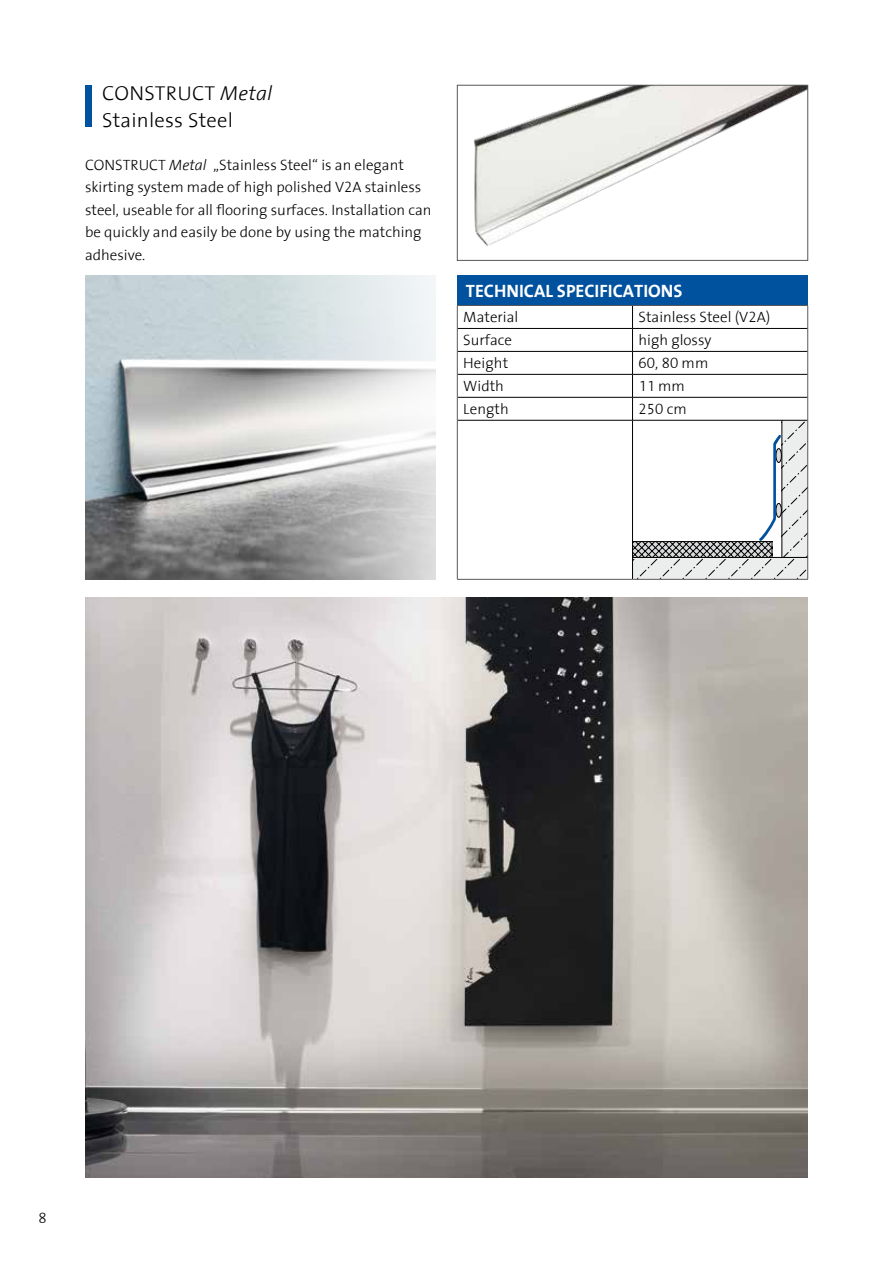
<style>
.page{position:relative;width:893px;height:1263px;background:#fff}
.page>*{position:absolute;margin:0;border:0;box-sizing:border-box;transform-origin:0 0}
.t1{font:300 20.25px/27px "Dural The Sans";letter-spacing:.01em;color:#000}
.t2{font:700 18px "Dural The Sans";color:#fff}
.t3{font:300 15px/22.5px "Dural The Sans";color:#000}
.s1{font-style:italic}
</style>
<div class="page">
<img style="left:85px;top:275px;width:351px;height:304px">
<div style="left:85px;top:85px;width:6px;height:41px;background:#00519e"></div>
<div style="left:457px;top:275px;width:351px;height:30px;background:#00519e"></div>
<hr style="left:457px;top:328px;width:175px;height:1px;background:#000">
<hr style="left:457px;top:351px;width:175px;height:1px;background:#000">
<hr style="left:457px;top:374px;width:175px;height:1px;background:#000">
<hr style="left:457px;top:397px;width:175px;height:1px;background:#000">
<hr style="left:457px;top:420px;width:175px;height:1px;background:#000">
<hr style="left:457px;top:305px;width:175px;height:1px;background:#58585a">
<svg style="left:457px;top:306px;width:1px;height:114px"></svg>
<svg style="left:632px;top:305px;width:176px;height:274px"></svg>
<hr style="left:457px;top:420px;width:1px;height:159px;background:#58585a">
<hr style="left:807px;top:420px;width:1px;height:159px;background:#58585a">
<hr style="left:457px;top:579px;width:175px;height:1px;background:#58585a">
<hr style="left:632px;top:579px;width:176px;height:1px;background:#58585a">
<img style="left:474px;top:87px;width:332px;height:159px">
<div style="left:457px;top:85px;width:351px;height:176px;border:1px solid #58585a"></div>
<img style="left:85px;top:597px;width:722px;height:581px">
<h1 class="t1" style="left:102px;top:79px;width:172px">CONSTRUCT <span class="s1">Metal<br></span>Stainless Steel</h1>
<p class="t3" style="left:85px;top:153px;width:348px">CONSTRUCT <span class="s1">Metal</span> „Stainless Steel“ is an elegant skirting system made of high polished V2A stainless steel, useable for all flooring surfaces. Installation can be quickly and easily be done by using the matching adhesive.</p>
<p class="t2" style="left:466px;top:276px;width:218px">TECHNICAL SPECIFICATIONS</p>
<p class="t3" style="left:463px;top:306px;width:57px">Material</p>
<p class="t3" style="left:638px;top:306px;width:133px">Stainless Steel (V2A)</p>
<p class="t3" style="left:463px;top:329px;width:50px">Surface</p>
<p class="t3" style="left:638px;top:329px;width:74px">high glossy</p>
<p class="t3" style="left:463px;top:351px;width:46px">Height</p>
<p class="t3" style="left:638px;top:351px;width:71px">60, 80 mm</p>
<p class="t3" style="left:463px;top:374px;width:42px">Width</p>
<p class="t3" style="left:638px;top:374px;width:48px">11 mm</p>
<p class="t3" style="left:463px;top:397px;width:47px">Length</p>
<p class="t3" style="left:638px;top:397px;width:50px">250 cm</p>
<p class="t3" style="left:38px;top:1206px;width:10px">8</p>
</div>
